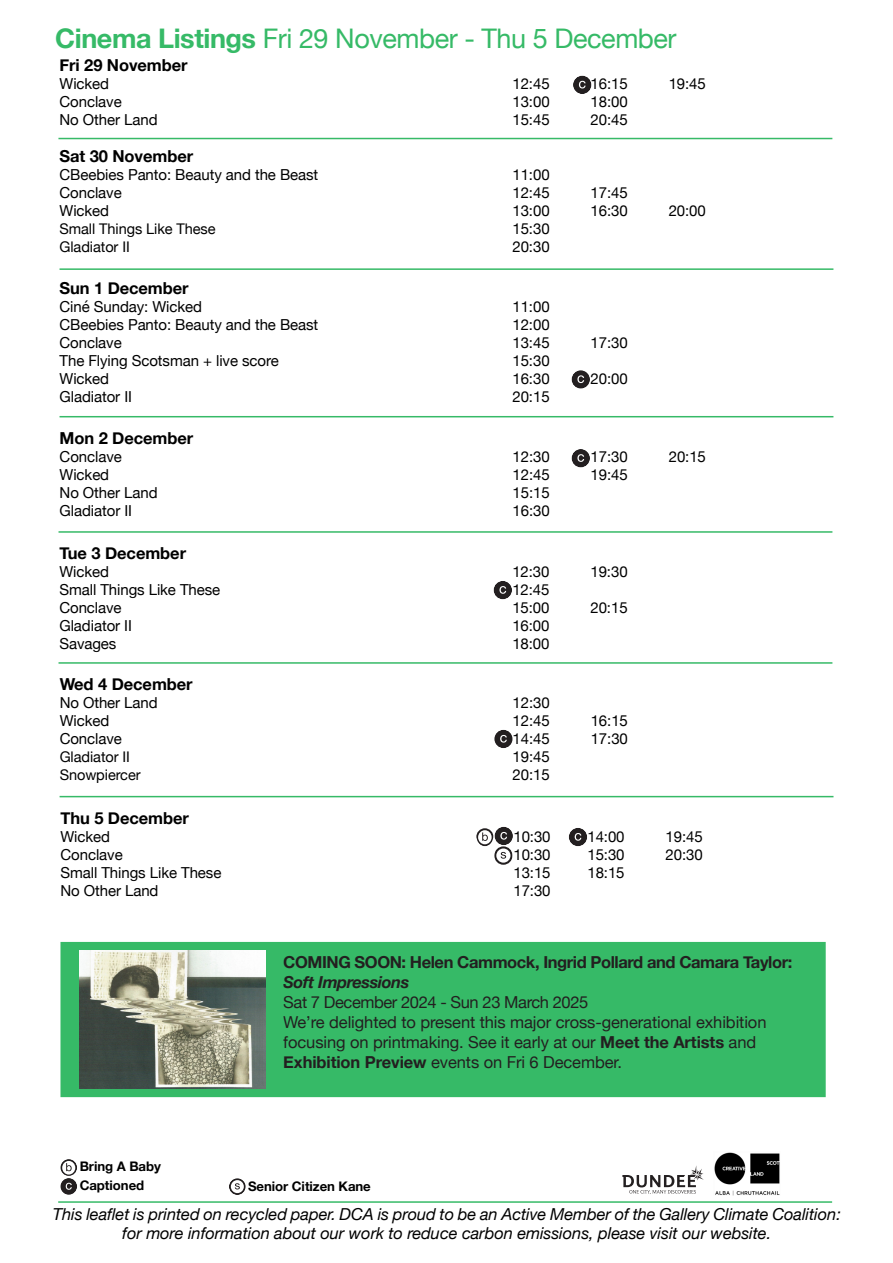
<style>
.page{position:relative;width:893px;height:1263px;background:#fff}
.page>*{position:absolute;margin:0;border:0;box-sizing:border-box;transform-origin:0 0}
.t1{font:27px "Helvetica Neue";letter-spacing:-.015em;color:#36ba67}
.t2{font:italic 16.5px/19.4px "Helvetica Neue";letter-spacing:-.005em;color:#000;text-align:center}
.t3{font:16.5px/20.1px "Helvetica Neue";letter-spacing:-.005em;color:#231f20}
.t4{font:700 16.5px/20.1px "Helvetica Neue";letter-spacing:-.025em;color:#231f20}
.t5{font:700 16.5px "Helvetica Neue";letter-spacing:-.005em;color:#000}
.t6{font:15.15px "Helvetica Neue";letter-spacing:-.005em;color:#000}
.t7{font:14.7px "Helvetica Neue";letter-spacing:-.005em;color:#000}
.t8{font:700 13.2px "Helvetica Neue";letter-spacing:-.005em;color:#000}
.s1{font-weight:700}
.s2{font-style:italic}
.s3{font-weight:400}
</style>
<div class="page">
<hr style="left:58px;top:138px;width:774px;height:1px;background:#36ba67">
<svg style="left:622px;top:1165px;width:82px;height:29px"></svg>
<img style="left:714px;top:1152px;width:66px;height:43px">
<svg style="left:60px;top:1159px;width:17px;height:17px"></svg>
<div style="left:60px;top:1178px;width:17px;height:17px;background:#231f20;border-radius:50%"></div>
<svg style="left:66px;top:1183px;width:6px;height:7px"></svg>
<hr style="left:60px;top:268px;width:773px;height:2px;background:#36ba67">
<hr style="left:60px;top:796px;width:773px;height:1px;background:#36ba67">
<hr style="left:60px;top:416px;width:773px;height:1px;background:#36ba67">
<hr style="left:59px;top:662px;width:773px;height:2px;background:#36ba67">
<hr style="left:59px;top:531px;width:773px;height:2px;background:#36ba67">
<hr style="left:58px;top:1201px;width:774px;height:2px;background:#36ba67">
<svg style="left:229px;top:1178px;width:17px;height:17px"></svg>
<div style="left:494px;top:581px;width:18px;height:18px;background:#231f20;border-radius:50%"></div>
<svg style="left:499px;top:586px;width:7px;height:8px"></svg>
<svg style="left:571px;top:370px;width:19px;height:19px"></svg>
<svg style="left:577px;top:375px;width:7px;height:8px"></svg>
<div style="left:569px;top:828px;width:18px;height:18px;background:#231f20;border-radius:50%"></div>
<svg style="left:575px;top:833px;width:6px;height:8px"></svg>
<svg style="left:476px;top:828px;width:37px;height:37px"></svg>
<div style="left:60px;top:942px;width:766px;height:155px;background:#36ba67"></div>
<img style="left:80px;top:950px;width:186px;height:138px">
<div style="left:573px;top:76px;width:18px;height:18px;background:#231f20;border-radius:50%"></div>
<svg style="left:579px;top:81px;width:7px;height:7px"></svg>
<div style="left:571px;top:449px;width:19px;height:18px;background:#231f20;border-radius:50%"></div>
<svg style="left:577px;top:454px;width:7px;height:8px"></svg>
<div style="left:494px;top:730px;width:19px;height:18px;background:#231f20;border-radius:50%"></div>
<svg style="left:500px;top:735px;width:7px;height:8px"></svg>
<p class="t1" style="left:55px;top:19px;width:623px"><span class="s1">Cinema Listings</span> Fri 29 November - Thu 5 December</p>
<p class="t5" style="left:60px;top:53px;width:130px">Fri 29 November</p>
<p class="t6" style="left:60px;top:73px;width:51px">Wicked</p>
<p class="t6" style="left:512px;top:73px;width:39px">12:45</p>
<p class="t6" style="left:591px;top:73px;width:39px">16:15</p>
<p class="t6" style="left:669px;top:73px;width:39px">19:45</p>
<p class="t6" style="left:60px;top:91px;width:64px">Conclave</p>
<p class="t6" style="left:512px;top:91px;width:39px">13:00</p>
<p class="t6" style="left:591px;top:91px;width:39px">18:00</p>
<p class="t6" style="left:60px;top:109px;width:100px">No Other Land</p>
<p class="t6" style="left:512px;top:109px;width:39px">15:45</p>
<p class="t6" style="left:591px;top:109px;width:39px">20:45</p>
<p class="t5" style="left:60px;top:144px;width:135px">Sat 30 November</p>
<p class="t6" style="left:60px;top:164px;width:260px">CBeebies Panto: Beauty and the Beast</p>
<p class="t6" style="left:512px;top:164px;width:39px">11:00</p>
<p class="t6" style="left:60px;top:182px;width:64px">Conclave</p>
<p class="t6" style="left:512px;top:182px;width:39px">12:45</p>
<p class="t6" style="left:591px;top:182px;width:39px">17:45</p>
<p class="t6" style="left:60px;top:200px;width:51px">Wicked</p>
<p class="t6" style="left:512px;top:200px;width:39px">13:00</p>
<p class="t6" style="left:591px;top:200px;width:39px">16:30</p>
<p class="t6" style="left:669px;top:200px;width:39px">20:00</p>
<p class="t7" style="left:60px;top:219px;width:158px">Small Things Like These</p>
<p class="t6" style="left:512px;top:218px;width:39px">15:30</p>
<p class="t7" style="left:60px;top:237px;width:72px">Gladiator II</p>
<p class="t6" style="left:512px;top:236px;width:39px">20:30</p>
<p class="t5" style="left:60px;top:275px;width:131px">Sun 1 December</p>
<p class="t6" style="left:60px;top:296px;width:144px">Ciné Sunday: Wicked</p>
<p class="t6" style="left:512px;top:296px;width:39px">11:00</p>
<p class="t6" style="left:60px;top:314px;width:260px">CBeebies Panto: Beauty and the Beast</p>
<p class="t6" style="left:512px;top:314px;width:39px">12:00</p>
<p class="t6" style="left:60px;top:332px;width:64px">Conclave</p>
<p class="t6" style="left:512px;top:332px;width:39px">13:45</p>
<p class="t6" style="left:591px;top:332px;width:39px">17:30</p>
<p class="t6" style="left:60px;top:350px;width:221px">The Flying Scotsman + live score</p>
<p class="t6" style="left:512px;top:350px;width:39px">15:30</p>
<p class="t6" style="left:60px;top:368px;width:51px">Wicked</p>
<p class="t6" style="left:512px;top:368px;width:39px">16:30</p>
<p class="t6" style="left:591px;top:368px;width:39px">20:00</p>
<p class="t6" style="left:60px;top:386px;width:74px">Gladiator II</p>
<p class="t6" style="left:512px;top:386px;width:39px">20:15</p>
<p class="t5" style="left:60px;top:425px;width:135px">Mon 2 December</p>
<p class="t6" style="left:60px;top:446px;width:64px">Conclave</p>
<p class="t6" style="left:512px;top:446px;width:39px">12:30</p>
<p class="t6" style="left:591px;top:446px;width:39px">17:30</p>
<p class="t6" style="left:669px;top:446px;width:39px">20:15</p>
<p class="t6" style="left:60px;top:464px;width:51px">Wicked</p>
<p class="t6" style="left:512px;top:464px;width:39px">12:45</p>
<p class="t6" style="left:591px;top:464px;width:39px">19:45</p>
<p class="t6" style="left:60px;top:482px;width:100px">No Other Land</p>
<p class="t6" style="left:512px;top:482px;width:39px">15:15</p>
<p class="t6" style="left:60px;top:500px;width:74px">Gladiator II</p>
<p class="t6" style="left:512px;top:500px;width:39px">16:30</p>
<p class="t5" style="left:59px;top:540px;width:128px">Tue 3 December</p>
<p class="t6" style="left:59px;top:560px;width:51px">Wicked</p>
<p class="t6" style="left:512px;top:560px;width:39px">12:30</p>
<p class="t6" style="left:590px;top:560px;width:39px">19:30</p>
<p class="t6" style="left:59px;top:578px;width:162px">Small Things Like These</p>
<p class="t6" style="left:512px;top:578px;width:39px">12:45</p>
<p class="t6" style="left:59px;top:596px;width:64px">Conclave</p>
<p class="t6" style="left:512px;top:596px;width:39px">15:00</p>
<p class="t6" style="left:590px;top:596px;width:39px">20:15</p>
<p class="t6" style="left:59px;top:614px;width:74px">Gladiator II</p>
<p class="t6" style="left:512px;top:614px;width:39px">16:00</p>
<p class="t6" style="left:59px;top:632px;width:59px">Savages</p>
<p class="t6" style="left:512px;top:632px;width:39px">18:00</p>
<p class="t5" style="left:60px;top:671px;width:135px">Wed 4 December</p>
<p class="t6" style="left:60px;top:692px;width:100px">No Other Land</p>
<p class="t6" style="left:513px;top:692px;width:39px">12:30</p>
<p class="t6" style="left:60px;top:710px;width:51px">Wicked</p>
<p class="t6" style="left:513px;top:710px;width:39px">12:45</p>
<p class="t6" style="left:591px;top:710px;width:39px">16:15</p>
<p class="t6" style="left:60px;top:728px;width:64px">Conclave</p>
<p class="t6" style="left:513px;top:728px;width:39px">14:45</p>
<p class="t6" style="left:591px;top:728px;width:39px">17:30</p>
<p class="t7" style="left:60px;top:746px;width:72px">Gladiator II</p>
<p class="t6" style="left:513px;top:746px;width:39px">19:45</p>
<p class="t7" style="left:60px;top:764px;width:82px">Snowpiercer</p>
<p class="t6" style="left:513px;top:764px;width:39px">20:15</p>
<p class="t5" style="left:60px;top:805px;width:130px">Thu 5 December</p>
<p class="t6" style="left:60px;top:825px;width:51px">Wicked</p>
<p class="t6" style="left:513px;top:825px;width:39px">10:30</p>
<p class="t6" style="left:587px;top:825px;width:39px">14:00</p>
<p class="t6" style="left:665px;top:825px;width:39px">19:45</p>
<p class="t6" style="left:60px;top:843px;width:64px">Conclave</p>
<p class="t6" style="left:513px;top:843px;width:39px">10:30</p>
<p class="t6" style="left:587px;top:843px;width:39px">15:30</p>
<p class="t6" style="left:665px;top:843px;width:39px">20:30</p>
<p class="t6" style="left:60px;top:861px;width:162px">Small Things Like These</p>
<p class="t6" style="left:513px;top:861px;width:39px">13:15</p>
<p class="t6" style="left:587px;top:861px;width:39px">18:15</p>
<p class="t6" style="left:60px;top:879px;width:100px">No Other Land</p>
<p class="t6" style="left:513px;top:879px;width:39px">17:30</p>
<p class="t4" style="left:283px;top:952px;width:510px">COMING SOON: Helen Cammock, Ingrid Pollard and Camara Taylor:<br><span class="s2">Soft Impressions<br></span><span class="s3">Sat 7 December 2024 - Sun 23 March 2025</span></p>
<p class="t3" style="left:283px;top:1013px;width:485px">We’re delighted to present this major cross-generational exhibition focusing on printmaking. See it early at our <span class="s1">Meet the Artists</span> and<br><span class="s1">Exhibition Preview</span> events on Fri 6 December.</p>
<p class="t8" style="left:80px;top:1156px;width:83px">Bring A Baby</p>
<p class="t8" style="left:80px;top:1175px;width:66px">Captioned</p>
<p class="t8" style="left:248px;top:1176px;width:124px">Senior Citizen Kane</p>
<p class="t2" style="left:53px;top:1205px;width:790px">This leaflet is printed on recycled paper. DCA is proud to be an Active Member of the Gallery Climate Coalition: for more information about our work to reduce carbon emissions, please visit our website.</p>
</div>
